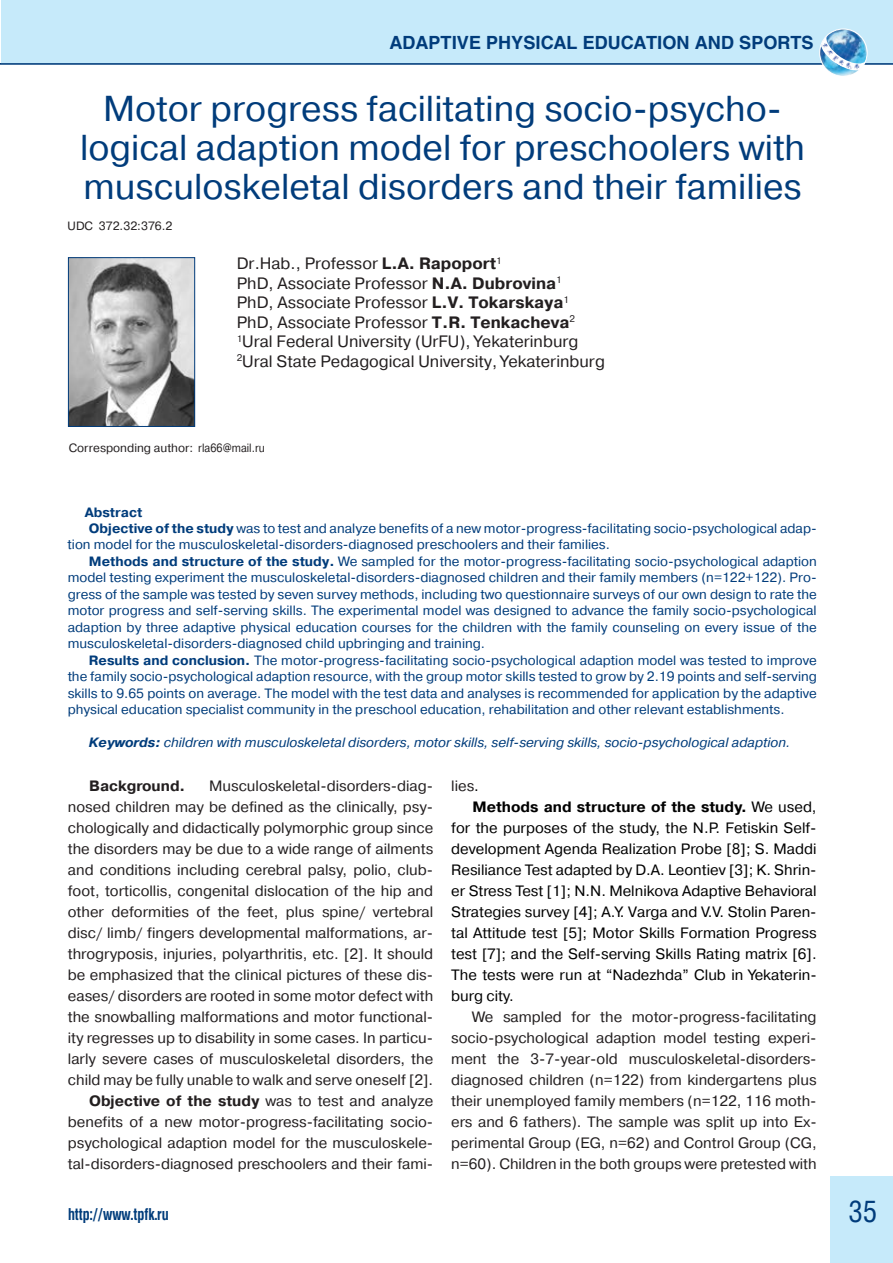
<style>
.page{position:relative;width:893px;height:1263px;background:#fff}
.page>*{position:absolute;margin:0;border:0;box-sizing:border-box;transform-origin:0 0}
.t1{font:36px/39px "Pragmatica C";color:#013c7b;text-align:center}
.t2{font:30px "Helios Cond C";color:#013c7b}
.t3{font:700 18px "Helios C";color:#013c7b}
.t4{font:16.5px/19.5px "Pragmatica C";color:#231f20}
.t5{font:700 16.5px "Helios Cond C";color:#013c7b;scale:.91 1}
.t6{font:15px/21px "Pragmatica C";color:#231f20;text-align:right}
.t7{font:15px "Pragmatica C";color:#000}
.t8{font:700 15px "Pragmatica C";color:#000}
.t9{font:700 15px "Pragmatica C";color:#231f20}
.t10{font:13.5px "Pragmatica C";color:#013c7b}
.t11{font:italic 13.5px "Pragmatica C";color:#013c7b}
.t12{font:700 13.5px "Pragmatica C";color:#013c7b}
.t13{font:12px "Pragmatica C";color:#231f20}
.s1{font-weight:700}
.s2{color:#000}
.s3{font-weight:400}
</style>
<div class="page">
<hr style="left:0;top:63px;width:893px;height:2px;background:#013c7b">
<div style="left:831px;top:1176px;width:62px;height:87px;background:#c6eafa"></div>
<div style="left:1px;top:0;width:892px;height:64px;background:#c6eafa"></div>
<hr style="left:0;top:63px;width:893px;height:1px;background:#013c7b">
<img style="left:70px;top:259px;width:123px;height:166px">
<div style="left:68px;top:257px;width:127px;height:170px;border:1px solid #013c7b"></div>
<img style="left:828px;top:29px;width:45px;height:46px">
<div style="left:819px;top:29px;width:48px;height:48px;border:1px solid #fff;border-radius:50%"></div>
<svg style="left:820px;top:34px;width:46px;height:40px"></svg>
<p class="t3" style="left:389px;top:33px;width:426px">ADAPTIVE PHYSICAL EDUCATION AND SPORTS</p>
<h1 class="t1" style="left:80px;top:90px;width:726px">Motor progress facilitating socio-psycho&shy;logical adaption model for preschoolers with musculoskeletal disorders and their families</h1>
<p class="t13" style="left:68px;top:220px;width:106px">UDC 372.32:376.2</p>
<p class="t4" style="left:237px;top:254px;width:370px">Dr.Hab., Professor <span class="s1">L.A. Rapoport</span><sup>1<br></sup>PhD, Associate Professor <span class="s1">N.A. Dubrovina</span><sup>1<br></sup>PhD, Associate Professor <span class="s1">L.V. Tokarskaya</span><sup>1<br></sup>PhD, Associate Professor <span class="s1">T.R. Tenkacheva</span><sup>2<br>1</sup>Ural Federal University (UrFU), Yekaterinburg <sup>2</sup>Ural State Pedagogical University, Yekaterinburg</p>
<p class="t13" style="left:69px;top:441px;width:198px">Corresponding author: rla66@mail.ru</p>
<p class="t12" style="left:85px;top:504px;width:59px">Abstract</p>
<p class="t10" style="left:89px;top:521px;width:729px"><span class="s1">Objective of the study</span> was to test and analyze benefits of a new motor-progress-facilitating socio-psychological adap-</p>
<p class="t10" style="left:68px;top:537px;width:544px">tion model for the musculoskeletal-disorders-diagnosed preschoolers and their families.</p>
<p class="t10" style="left:89px;top:554px;width:729px"><span class="s1">Methods and structure of the study.</span> We sampled for the motor-progress-facilitating socio-psychological adaption</p>
<p class="t10" style="left:68px;top:570px;width:751px">model testing experiment the musculoskeletal-disorders-diagnosed children and their family members (n=122+122). Pro-</p>
<p class="t10" style="left:68px;top:587px;width:751px">gress of the sample was tested by seven survey methods, including two questionnaire surveys of our own design to rate the</p>
<p class="t10" style="left:68px;top:603px;width:751px">motor progress and self-serving skills. The experimental model was designed to advance the family socio-psychological</p>
<p class="t10" style="left:68px;top:620px;width:751px">adaption by three adaptive physical education courses for the children with the family counseling on every issue of the</p>
<p class="t10" style="left:68px;top:636px;width:419px">musculoskeletal-disorders-diagnosed child upbringing and training.</p>
<p class="t10" style="left:89px;top:653px;width:729px"><span class="s1">Results and conclusion.</span> The motor-progress-facilitating socio-psychological adaption model was tested to improve</p>
<p class="t10" style="left:68px;top:669px;width:751px">the family socio-psychological adaption resource, with the group motor skills tested to grow by 2.19 points and self-serving</p>
<p class="t10" style="left:68px;top:686px;width:751px">skills to 9.65 points on average. The model with the test data and analyses is recommended for application by the adaptive</p>
<p class="t10" style="left:68px;top:702px;width:718px">physical education specialist community in the preschool education, rehabilitation and other relevant establishments.</p>
<p class="t11" style="left:89px;top:735px;width:703px"><span class="s1">Keywords:</span> children with musculoskeletal disorders, motor skills, self-serving skills, socio-psychological adaption.</p>
<p class="t9" style="left:89px;top:777px;width:98px">Background.</p>
<p class="t6" style="left:68px;top:775px;width:367px">Musculoskeletal-disorders-diag-<br>nosed children may be defined as the clinically, psy&shy;chologically and didactically polymorphic group since the disorders may be due to a wide range of ailments and conditions including cerebral palsy, polio, club&shy;foot, torticollis, congenital dislocation of the hip and other deformities of the feet, plus spine/ vertebral disc/ limb/ fingers developmental malformations, ar&shy;throgryposis, injuries, polyarthritis, etc. [2]. It should be emphasized that the clinical pictures of these dis&shy;eases/ disorders are rooted in some motor defect with the snowballing malformations and motor functional&shy;ity regresses up to disability in some cases. In particu&shy;larly severe cases of musculoskeletal disorders, the child may be fully unable to walk and serve oneself [2].<br><span class="s1">Objective of the study</span> was to test and analyze benefits of a new motor-progress-facilitating socio&shy;psychological adaption model for the musculoskele&shy;tal-disorders-diagnosed preschoolers and their fami-</p>
<p class="t6" style="left:451px;top:775px;width:29px">lies<span class="s2">.</span></p>
<p class="t8" style="left:472px;top:798px;width:346px">Methods and structure of the study. <span class="s3">We used,</span></p>
<p class="t7" style="left:451px;top:819px;width:367px">for the purposes of the study, the N.P. Fetiskin Self-</p>
<p class="t7" style="left:451px;top:840px;width:367px">development Agenda Realization Probe [8]; S. Maddi</p>
<p class="t7" style="left:451px;top:861px;width:367px">Resiliance Test adapted by D.A. Leontiev [3]; K. Shrin-</p>
<p class="t7" style="left:451px;top:882px;width:367px">er Stress Test [1]; N.N. Melnikova Adaptive Behavioral</p>
<p class="t7" style="left:451px;top:903px;width:367px">Strategies survey [4]; A.Y. Varga and V.V. Stolin Paren-</p>
<p class="t7" style="left:451px;top:924px;width:367px">tal Attitude test [5]; Motor Skills Formation Progress</p>
<p class="t7" style="left:451px;top:945px;width:367px">test [7]; and the Self-serving Skills Rating matrix [6].</p>
<p class="t7" style="left:451px;top:966px;width:367px">The tests were run at “Nadezhda” Club in Yekaterin-</p>
<p class="t7" style="left:451px;top:987px;width:64px">burg city.</p>
<p class="t6" style="left:451px;top:1006px;width:367px;text-align:justify;text-indent:21px">We sampled for the motor-progress-facilitating socio-psychological adaption model testing experi&shy;ment the 3-7-year-old musculoskeletal-disorders&shy;diagnosed children (n=122) from kindergartens plus their unemployed family members (n=122, 116 moth&shy;ers and 6 fathers). The sample was split up into Ex&shy;perimental Group (EG, n=62) and Control Group (CG, n=60). Children in the both groups were pretested with</p>
<p class="t5" style="left:68px;top:1204px;width:112px">http://www.tpfk.ru</p>
<h2 class="t2" style="left:848px;top:1194px;width:30px">35</h2>
</div>
